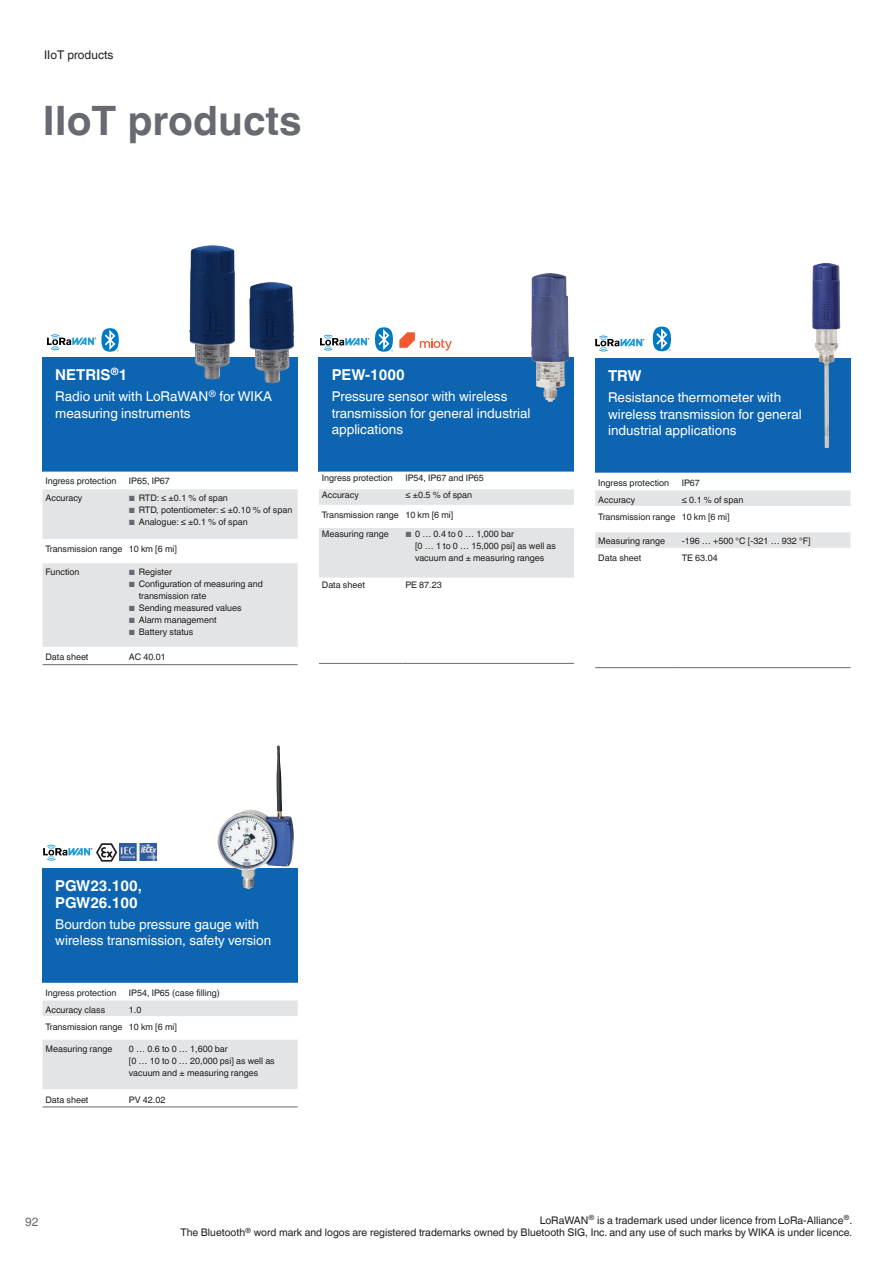
<style>
.page{position:relative;width:893px;height:1263px;background:#fff}
.page>*{position:absolute;margin:0;border:0;box-sizing:border-box;transform-origin:0 0}
.t1{font:700 40.5px "Helvetica World";color:#676a70}
.t2{font:700 15px/16.5px "Helvetica World";color:#fff}
.t3{font:13.5px/16.5px "Helvetica World";color:#fff}
.t4{font:12px "Helvetica World";color:#231f20}
.t5{font:12px "Helvetica World";color:#676a70}
.t6{font:10.5px/12.6px "Helvetica World";color:#231f20;text-align:right}
.t7{font:9px/12px "Helvetica World";color:#231f20}
.s1{font-size:7.5px;color:#676a70}
</style>
<div class="page">
<div style="left:43px;top:868px;width:255px;height:115px;background:#0d65b2"></div>
<svg style="left:43px;top:1000px;width:255px;height:107px"></svg>
<hr style="left:126px;top:1016px;width:172px;height:1px;background:#fff">
<hr style="left:126px;top:1038px;width:172px;height:2px;background:#fff">
<hr style="left:43px;top:1089px;width:83px;height:2px;background:#fff">
<hr style="left:126px;top:1089px;width:172px;height:2px;background:#fff">
<hr style="left:43px;top:1107px;width:83px;height:1px;background:#676a70">
<hr style="left:126px;top:1107px;width:172px;height:1px;background:#676a70">
<hr style="left:43px;top:1016px;width:83px;height:1px;background:#fff">
<hr style="left:43px;top:1038px;width:83px;height:2px;background:#fff">
<div style="left:595px;top:358px;width:255px;height:115px;background:#0d65b2"></div>
<svg style="left:595px;top:490px;width:255px;height:58px"></svg>
<hr style="left:679px;top:506px;width:171px;height:1px;background:#fff">
<hr style="left:679px;top:531px;width:171px;height:1px;background:#fff">
<hr style="left:595px;top:667px;width:84px;height:1px;background:#676a70">
<hr style="left:679px;top:667px;width:171px;height:1px;background:#676a70">
<hr style="left:595px;top:506px;width:84px;height:1px;background:#fff">
<hr style="left:595px;top:531px;width:84px;height:1px;background:#fff">
<div style="left:319px;top:357px;width:255px;height:115px;background:#0d65b2"></div>
<svg style="left:319px;top:662px;width:255px;height:1px"></svg>
<svg style="left:319px;top:489px;width:255px;height:89px"></svg>
<hr style="left:402px;top:505px;width:172px;height:1px;background:#fff">
<hr style="left:402px;top:526px;width:172px;height:2px;background:#fff">
<hr style="left:319px;top:663px;width:83px;height:1px;background:#676a70">
<hr style="left:402px;top:663px;width:172px;height:1px;background:#676a70">
<hr style="left:319px;top:505px;width:83px;height:1px;background:#fff">
<hr style="left:319px;top:526px;width:83px;height:2px;background:#fff">
<div style="left:43px;top:357px;width:255px;height:115px;background:#0d65b2"></div>
<svg style="left:43px;top:489px;width:255px;height:158px;background:#e6e7e8"></svg>
<hr style="left:126px;top:562px;width:172px;height:1px;background:#fff">
<hr style="left:43px;top:664px;width:83px;height:1px;background:#676a70">
<hr style="left:126px;top:664px;width:172px;height:1px;background:#676a70">
<hr style="left:43px;top:562px;width:83px;height:1px;background:#fff">
<hr style="left:43px;top:539px;width:83px;height:1px;background:#fff">
<hr style="left:126px;top:539px;width:172px;height:1px;background:#fff">
<img style="left:263px;top:745px;width:15px;height:71px">
<img style="left:812px;top:263px;width:29px;height:185px">
<img style="left:531px;top:273px;width:38px;height:129px">
<svg style="left:595px;top:335px;width:49px;height:16px"></svg>
<svg style="left:320px;top:335px;width:49px;height:16px"></svg>
<svg style="left:653px;top:327px;width:18px;height:24px"></svg>
<svg style="left:375px;top:327px;width:18px;height:25px"></svg>
<svg style="left:399px;top:332px;width:53px;height:18px"></svg>
<svg style="left:47px;top:328px;width:72px;height:24px"></svg>
<img style="left:189px;top:245px;width:47px;height:134px">
<img style="left:249px;top:282px;width:46px;height:101px">
<svg style="left:43px;top:843px;width:74px;height:19px"></svg>
<img style="left:119px;top:844px;width:37px;height:17px">
<h3 class="t4" style="left:44px;top:48px;width:71px">IIoT products</h3>
<h1 class="t1" style="left:43px;top:98px;width:260px">IIoT products</h1>
<h2 class="t2" style="left:55px;top:367px;width:74px">NETRIS<sup>®</sup>1</h2>
<h3 class="t3" style="left:55px;top:388px;width:218px">Radio unit with LoRaWAN<sup>®</sup> for WIKA measuring instruments</h3>
<p class="t7" style="left:45px;top:475px;width:72px">Ingress protection</p>
<p class="t7" style="left:129px;top:475px;width:42px">IP65, IP67</p>
<p class="t7" style="left:45px;top:492px;width:38px">Accuracy</p>
<p class="t7" style="left:129px;top:492px;width:101px"><span class="s1">■</span> RTD: ≤ ±0.1 % of span</p>
<p class="t7" style="left:129px;top:504px;width:165px"><span class="s1">■</span> RTD, potentiometer: ≤ ±0.10 % of span</p>
<p class="t7" style="left:129px;top:516px;width:120px"><span class="s1">■</span> Analogue: ≤ ±0.1 % of span</p>
<p class="t7" style="left:45px;top:543px;width:133px">Transmission range 10 km [6 mi]</p>
<p class="t7" style="left:45px;top:566px;width:36px">Function</p>
<p class="t7" style="left:129px;top:566px;width:44px"><span class="s1">■</span> Register</p>
<p class="t7" style="left:139px;top:578px;width:126px;text-indent:-10px"><span class="s1">■</span> Configuration of measuring and transmission rate</p>
<p class="t7" style="left:129px;top:602px;width:114px"><span class="s1">■</span> Sending measured values</p>
<p class="t7" style="left:129px;top:614px;width:89px"><span class="s1">■</span> Alarm management</p>
<p class="t7" style="left:129px;top:626px;width:66px"><span class="s1">■</span> Battery status</p>
<p class="t7" style="left:45px;top:651px;width:44px">Data sheet</p>
<p class="t7" style="left:129px;top:651px;width:38px">AC 40.01</p>
<h2 class="t2" style="left:332px;top:367px;width:75px">PEW-1000</h2>
<h3 class="t3" style="left:332px;top:388px;width:200px">Pressure sensor with wireless transmission for general industrial applications</h3>
<p class="t7" style="left:322px;top:472px;width:72px">Ingress protection</p>
<p class="t7" style="left:405px;top:472px;width:80px">IP54, IP67 and IP65</p>
<p class="t7" style="left:322px;top:489px;width:38px">Accuracy</p>
<p class="t7" style="left:405px;top:489px;width:68px">≤ ±0.5 % of span</p>
<p class="t7" style="left:322px;top:506px;width:133px;line-height:18.3px">Transmission range 10 km [6 mi]<br>Measuring range</p>
<p class="t7" style="left:415px;top:528px;width:142px;text-indent:-10px"><span class="s1">■</span> 0 … 0.4 to 0 … 1,000 bar<br>[0 … 1 to 0 … 15,000 psi] as well as vacuum and ± measuring ranges</p>
<p class="t7" style="left:322px;top:579px;width:44px">Data sheet</p>
<p class="t7" style="left:405px;top:579px;width:38px">PE 87.23</p>
<h2 class="t2" style="left:608px;top:368px;width:35px">TRW</h2>
<h3 class="t3" style="left:608px;top:389px;width:195px">Resistance thermometer with wireless transmission for general industrial applications</h3>
<p class="t7" style="left:598px;top:476px;width:72px">Ingress protection</p>
<p class="t7" style="left:682px;top:476px;width:20px">IP67</p>
<p class="t7" style="left:598px;top:493px;width:38px">Accuracy</p>
<p class="t7" style="left:598px;top:491px;width:147px;line-height:17px;text-indent:83px">≤ 0.1 % of span<br>Transmission range 10 km [6 mi]</p>
<p class="t7" style="left:598px;top:535px;width:68px">Measuring range</p>
<p class="t7" style="left:682px;top:535px;width:130px">-196 … +500 °C [-321 … 932 °F]</p>
<p class="t7" style="left:598px;top:552px;width:44px">Data sheet</p>
<p class="t7" style="left:682px;top:552px;width:38px">TE 63.04</p>
<h2 class="t2" style="left:55px;top:878px;width:88px">PGW23.100,<br>PGW26.100</h2>
<h3 class="t3" style="left:55px;top:916px;width:217px">Bourdon tube pressure gauge with wireless transmission, safety version</h3>
<p class="t7" style="left:45px;top:986px;width:72px">Ingress protection</p>
<p class="t7" style="left:129px;top:986px;width:92px">IP54, IP65 (case filling)</p>
<p class="t7" style="left:45px;top:1003px;width:61px">Accuracy class</p>
<p class="t7" style="left:45px;top:1001px;width:133px;line-height:17px;text-indent:83px">1.0<br>Transmission range 10 km [6 mi]</p>
<p class="t7" style="left:45px;top:1042px;width:68px">Measuring range</p>
<p class="t7" style="left:129px;top:1042px;width:147px">0 … 0.6 to 0 … 1,600 bar<br>[0 … 10 to 0 … 20,000 psi] as well as vacuum and ± measuring ranges</p>
<p class="t7" style="left:45px;top:1094px;width:44px">Data sheet</p>
<p class="t7" style="left:129px;top:1094px;width:38px">PV 42.02</p>
<h3 class="t5" style="left:25px;top:1215px;width:15px">92</h3>
<p class="t6" style="left:180px;top:1214px;width:674px">LoRaWAN<sup>®</sup> is a trademark used under licence from LoRa-Alliance<sup>®</sup>.<br>The Bluetooth<sup>®</sup> word mark and logos are registered trademarks owned by Bluetooth SIG, Inc. and any use of such marks by WIKA is under licence.</p>
</div>
